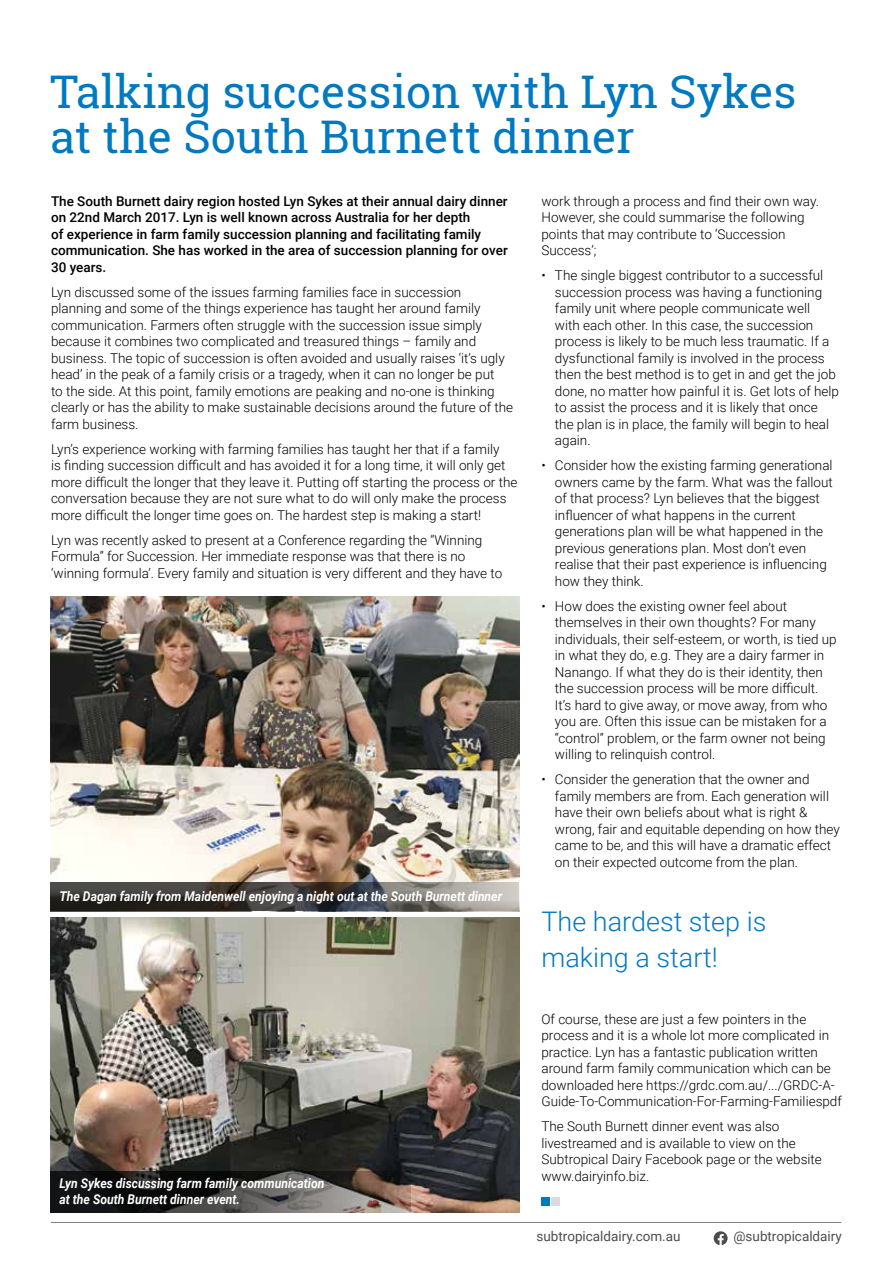
<style>
.page{position:relative;width:893px;height:1263px;background:#fff}
.page>*{position:absolute;margin:0;border:0;box-sizing:border-box;transform-origin:0 0}
.t1{font:45px/45px "Roboto Slab";color:#0079c1}
.t2{font:300 27px/36px "Roboto";color:#0079c1}
.t3{font:300 13.5px/16.5px "Roboto";color:#000}
.t4{font:500 13.5px/16.5px "Roboto";color:#000}
.t5{font:italic 700 13.5px/16.5px "Roboto";color:#fff;scale:.9 1}
.t6{font:13.5px "Roboto";color:#4d4d4f}
</style>
<div class="page">
<img style="left:50px;top:597px;width:469px;height:286px">
<img style="left:50px;top:917px;width:469px;height:295px">
<div style="left:541px;top:1197px;width:9px;height:9px;background:#0079c1"></div>
<div style="left:552px;top:1197px;width:8px;height:9px;background:#dadae5"></div>
<svg style="left:50px;top:1171px;width:361px;height:41px;background:#3e3a38"></svg>
<svg style="left:50px;top:883px;width:469px;height:28px;background:#53514e"></svg>
<svg style="left:714px;top:1231px;width:14px;height:14px"></svg>
<hr style="left:51px;top:1222px;width:790px;height:1px;background:#7c7e81">
<h1 class="t1" style="left:50px;top:69px;width:748px">Talking succession with Lyn Sykes at the South Burnett dinner</h1>
<p class="t4" style="left:51px;top:192px;width:458px">The South Burnett dairy region hosted Lyn Sykes at their annual dairy dinner on 22nd March 2017. Lyn is well known across Australia for her depth<br>of experience in farm family succession planning and facilitating family communication. She has worked in the area of succession planning for over 30 years.</p>
<p class="t3" style="left:51px;top:283px;width:464px">Lyn discussed some of the issues farming families face in succession planning and some of the things experience has taught her around family communication. Farmers often struggle with the succession issue simply because it combines two complicated and treasured things – family and business. The topic of succession is often avoided and usually raises ‘it’s ugly head’ in the peak of a family crisis or a tragedy, when it can no longer be put<br>to the side. At this point, family emotions are peaking and no-one is thinking clearly or has the ability to make sustainable decisions around the future of the farm business.</p>
<p class="t3" style="left:51px;top:440px;width:468px">Lyn’s experience working with farming families has taught her that if a family<br>is finding succession difficult and has avoided it for a long time, it will only get more difficult the longer that they leave it. Putting off starting the process or the conversation because they are not sure what to do will only make the process more difficult the longer time goes on. The hardest step is making a start!</p>
<p class="t3" style="left:51px;top:531px;width:453px">Lyn was recently asked to present at a Conference regarding the “Winning<br>Formula” for Succession. Her immediate response was that there is no ‘winning formula’. Every family and situation is very different and they have to</p>
<p class="t5" style="left:60px;top:887px;width:493px">The Dagan family from Maidenwell enjoying a night out at the South Burnett dinner</p>
<p class="t5" style="left:60px;top:1174px;width:296px">Lyn Sykes discussing farm family communication at the South Burnett dinner event.</p>
<p class="t3" style="left:541px;top:192px;width:279px">work through a process and find their own way.<br>However, she could summarise the following points that may contribute to ‘Succession Success’;</p>
<p class="t3" style="left:555px;top:267px;width:286px;text-indent:-14px">• The single biggest contributor to a successful succession process was having a functioning family unit where people communicate well<br>with each other. In this case, the succession process is likely to be much less traumatic. If a dysfunctional family is involved in the process then the best method is to get in and get the job done, no matter how painful it is. Get lots of help to assist the process and it is likely that once the plan is in place, the family will begin to heal again.</p>
<p class="t3" style="left:555px;top:457px;width:279px;text-indent:-14px">• Consider how the existing farming generational owners came by the farm. What was the fallout of that process? Lyn believes that the biggest influencer of what happens in the current generations plan will be what happened in the previous generations plan. Most don’t even realise that their past experience is influencing how they think.</p>
<p class="t3" style="left:555px;top:597px;width:283px;text-indent:-14px">• How does the existing owner feel about themselves in their own thoughts? For many individuals, their self-esteem, or worth, is tied up in what they do, e.g. They are a dairy farmer in Nanango. If what they do is their identity, then the succession process will be more difficult.<br>It’s hard to give away, or move away, from who you are. Often this issue can be mistaken for a “control” problem, or the farm owner not being willing to relinquish control.</p>
<p class="t3" style="left:555px;top:771px;width:286px;text-indent:-14px">• Consider the generation that the owner and family members are from. Each generation will have their own beliefs about what is right &amp; wrong, fair and equitable depending on how they came to be, and this will have a dramatic effect on their expected outcome from the plan.</p>
<h2 class="t2" style="left:541px;top:902px;width:226px">The hardest step is making a start!</h2>
<p class="t3" style="left:541px;top:1010px;width:302px">Of course, these are just a few pointers in the process and it is a whole lot more complicated in practice. Lyn has a fantastic publication written around farm family communication which can be downloaded here https://grdc.com.au/.../GRDC-A-Guide-To-Communication-For-Farming-Familiespdf</p>
<p class="t3" style="left:541px;top:1118px;width:282px">The South Burnett dinner event was also livestreamed and is available to view on the Subtropical Dairy Facebook page or the website www.dairyinfo.biz.</p>
<p class="t6" style="left:536px;top:1227px;width:146px">subtropicaldairy.com.au</p>
<p class="t6" style="left:733px;top:1227px;width:110px">@subtropicaldairy</p>
</div>
